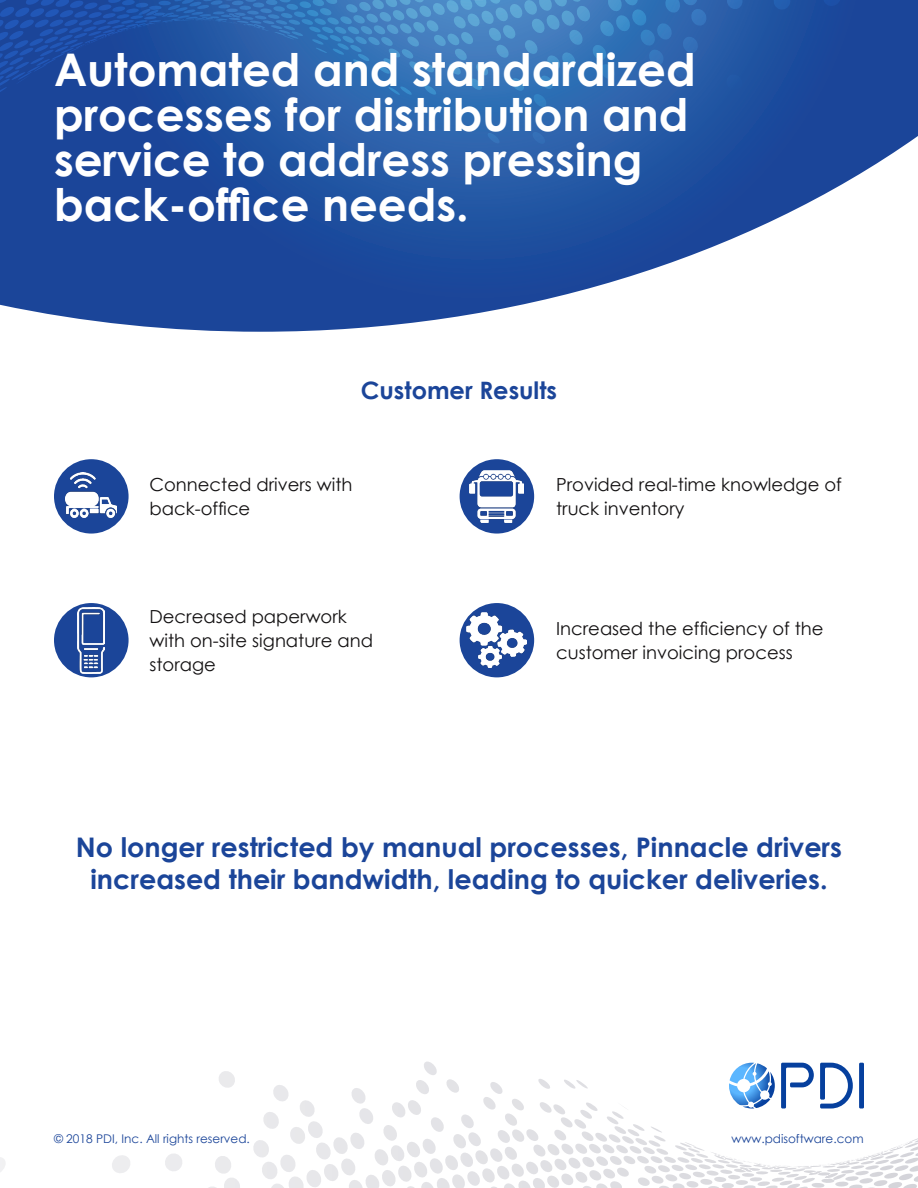
<style>
.page{position:relative;width:918px;height:1188px;background:#fff}
.page>*{position:absolute;margin:0;border:0;box-sizing:border-box;transform-origin:0 0}
.t1{font:700 45px/45px "Century Gothic";color:#fff}
.t2{font:700 27px/31.5px "Century Gothic";color:#1b4599;text-align:center}
.t3{font:700 24px "Century Gothic";color:#1b4599}
.t4{font:18px/24px "Century Gothic";color:#131112}
.t5{font:12px "Century Gothic";color:#1b4599}
</style>
<div class="page">
<svg style="left:0;top:146px;width:904px;height:186px"></svg>
<svg style="left:0;top:0;width:918px;height:146px;background:#295ea9"></svg>
<svg style="left:0;top:1061px;width:918px;height:127px"></svg>
<svg style="left:729px;top:1063px;width:46px;height:46px"></svg>
<div style="left:859px;top:1063px;width:5px;height:46px;background:#06409e"></div>
<svg style="left:820px;top:1063px;width:33px;height:46px"></svg>
<svg style="left:781px;top:1063px;width:33px;height:46px"></svg>
<div style="left:460px;top:603px;width:74px;height:74px;background:#1b4599;border-radius:50%"></div>
<div style="left:54px;top:603px;width:75px;height:74px;background:#1b4599;border-radius:50%"></div>
<div style="left:460px;top:459px;width:74px;height:75px;background:#1b4599;border-radius:50%"></div>
<div style="left:54px;top:459px;width:75px;height:75px;background:#1b4599;border-radius:50%"></div>
<img style="left:77px;top:607px;width:27px;height:66px">
<img style="left:470px;top:471px;width:54px;height:51px">
<img style="left:66px;top:473px;width:51px;height:45px">
<img style="left:466px;top:613px;width:60px;height:55px">
<p class="t1" style="left:54px;top:45px;width:643px">Automated and standardized processes for distribution and service to address pressing back-office needs.</p>
<p class="t3" style="left:361px;top:372px;width:198px">Customer Results</p>
<p class="t4" style="left:150px;top:472px;width:204px">Connected drivers with back-office</p>
<p class="t4" style="left:556px;top:472px;width:287px">Provided real-time knowledge of truck inventory</p>
<p class="t4" style="left:150px;top:604px;width:225px">Decreased paperwork with on-site signature and storage</p>
<p class="t4" style="left:556px;top:616px;width:269px">Increased the efficiency of the customer invoicing process</p>
<p class="t2" style="left:76px;top:830px;width:768px">No longer restricted by manual processes, Pinnacle drivers increased their bandwidth, leading to quicker deliveries.</p>
<p class="t5" style="left:54px;top:1130px;width:197px">© 2018 PDI, Inc. All rights reserved.</p>
<p class="t5" style="left:731px;top:1130px;width:134px">www.pdisoftware.com</p>
</div>
